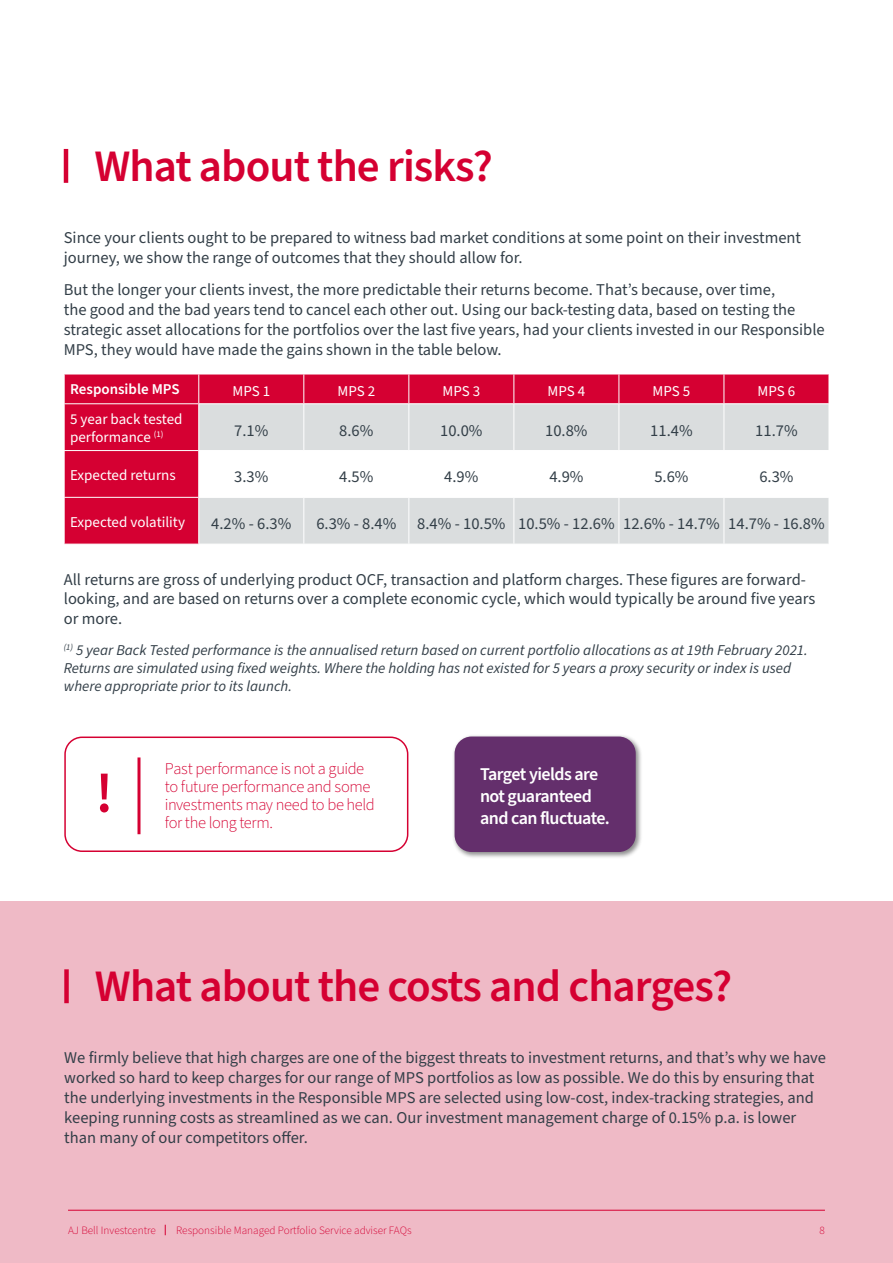
<style>
.page{position:relative;width:893px;height:1263px;background:#fff}
.page>*{position:absolute;margin:0;border:0;box-sizing:border-box;transform-origin:0 0}
.t1{font:600 57px "Source Sans Pro";color:#d50032}
.t2{font:600 45px "Source Sans Pro";letter-spacing:-.02em;color:#d50032}
.t3{font:600 18px/21.6px "Source Sans Pro";letter-spacing:-.03em;color:#fff}
.t4{font:16.5px/19.8px "Source Sans Pro";color:#333f48}
.t5{font:300 16.5px/18px "Source Sans Pro";letter-spacing:-.025em;color:#d50032}
.t6{font:italic 15px/18px "Source Sans Pro";color:#333f48}
.t7{font:15px/18px "Source Sans Pro";color:#fff}
.t8{font:600 15px "Source Sans Pro";color:#fff}
.t9{font:300 11.25px "Source Sans Pro";color:#d50032}
</style>
<div class="page">
<div style="left:0;top:901px;width:893px;height:362px;background:#efbac6"></div>
<hr style="left:68px;top:1210px;width:757px;height:1px;background:#d50032">
<hr style="left:64px;top:149px;width:4px;height:34px;background:#d50032">
<div style="left:65px;top:375px;width:764px;height:169px;background:#d50032"></div>
<div style="left:199px;top:404px;width:630px;height:140px;background:#daddde"></div>
<svg style="left:199px;top:451px;width:630px;height:46px"></svg>
<svg style="left:64px;top:374px;width:1px;height:29px"></svg>
<svg style="left:198px;top:374px;width:1px;height:29px"></svg>
<svg style="left:303px;top:374px;width:1px;height:29px"></svg>
<svg style="left:408px;top:374px;width:1px;height:29px"></svg>
<svg style="left:513px;top:374px;width:1px;height:29px"></svg>
<svg style="left:618px;top:374px;width:1px;height:29px"></svg>
<svg style="left:724px;top:374px;width:1px;height:29px"></svg>
<hr style="left:64px;top:403px;width:135px;height:1px;background:#fff">
<hr style="left:199px;top:403px;width:105px;height:1px;background:#fff">
<hr style="left:198px;top:404px;width:1px;height:46px;background:#fff">
<hr style="left:304px;top:403px;width:105px;height:1px;background:#fff">
<hr style="left:303px;top:404px;width:1px;height:46px;background:#fff">
<hr style="left:409px;top:403px;width:105px;height:1px;background:#fff">
<hr style="left:408px;top:404px;width:1px;height:46px;background:#fff">
<hr style="left:514px;top:403px;width:105px;height:1px;background:#fff">
<hr style="left:513px;top:404px;width:1px;height:46px;background:#fff">
<hr style="left:619px;top:403px;width:105px;height:1px;background:#fff">
<hr style="left:618px;top:404px;width:1px;height:46px;background:#fff">
<hr style="left:724px;top:403px;width:105px;height:1px;background:#fff">
<hr style="left:724px;top:404px;width:1px;height:46px;background:#fff">
<hr style="left:64px;top:450px;width:135px;height:1px;background:#fff">
<hr style="left:199px;top:450px;width:105px;height:1px;background:#fff">
<hr style="left:198px;top:451px;width:1px;height:46px;background:#fff">
<hr style="left:304px;top:450px;width:105px;height:1px;background:#fff">
<hr style="left:303px;top:451px;width:1px;height:46px;background:#fff">
<hr style="left:409px;top:450px;width:105px;height:1px;background:#fff">
<hr style="left:408px;top:451px;width:1px;height:46px;background:#fff">
<hr style="left:514px;top:450px;width:105px;height:1px;background:#fff">
<hr style="left:513px;top:451px;width:1px;height:46px;background:#fff">
<hr style="left:619px;top:450px;width:105px;height:1px;background:#fff">
<hr style="left:618px;top:451px;width:1px;height:46px;background:#fff">
<hr style="left:724px;top:450px;width:105px;height:1px;background:#fff">
<hr style="left:724px;top:451px;width:1px;height:46px;background:#fff">
<hr style="left:64px;top:497px;width:135px;height:1px;background:#fff">
<hr style="left:199px;top:497px;width:105px;height:1px;background:#fff">
<hr style="left:198px;top:498px;width:1px;height:46px;background:#fff">
<hr style="left:304px;top:497px;width:105px;height:1px;background:#fff">
<hr style="left:303px;top:498px;width:1px;height:46px;background:#fff">
<hr style="left:409px;top:497px;width:105px;height:1px;background:#fff">
<hr style="left:408px;top:498px;width:1px;height:46px;background:#fff">
<hr style="left:514px;top:497px;width:105px;height:1px;background:#fff">
<hr style="left:513px;top:498px;width:1px;height:46px;background:#fff">
<hr style="left:619px;top:497px;width:105px;height:1px;background:#fff">
<hr style="left:618px;top:498px;width:1px;height:46px;background:#fff">
<hr style="left:724px;top:497px;width:105px;height:1px;background:#fff">
<hr style="left:724px;top:498px;width:1px;height:46px;background:#fff">
<div style="left:64px;top:736px;width:344px;height:116px;border:2px solid #d50032;border-radius:17px"></div>
<hr style="left:137px;top:757px;width:3px;height:77px;background:#d50032">
<div style="left:452px;top:734px;width:190px;height:125px;background:#000;opacity:.45"></div>
<div style="left:455px;top:736px;width:181px;height:116px;background:#642f6c;border-radius:17px"></div>
<div style="left:64px;top:969px;width:5px;height:34px;background:#d50032"></div>
<h2 class="t2" style="left:94px;top:136px;width:400px">What about the risks?</h2>
<p class="t4" style="left:64px;top:228px;width:739px">Since your clients ought to be prepared to witness bad market conditions at some point on their investment journey, we show the range of outcomes that they should allow for.</p>
<p class="t4" style="left:64px;top:281px;width:762px">But the longer your clients invest, the more predictable their returns become. That’s because, over time,<br>the good and the bad years tend to cancel each other out. Using our back-testing data, based on testing the strategic asset allocations for the portfolios over the last five years, had your clients invested in our Responsible MPS, they would have made the gains shown in the table below.</p>
<p class="t8" style="left:70px;top:379px;width:111px">Responsible MPS</p>
<p class="t7" style="left:232px;top:382px;width:39px">MPS 1</p>
<p class="t7" style="left:337px;top:382px;width:39px">MPS 2</p>
<p class="t7" style="left:442px;top:382px;width:39px">MPS 3</p>
<p class="t7" style="left:548px;top:382px;width:39px">MPS 4</p>
<p class="t7" style="left:653px;top:382px;width:39px">MPS 5</p>
<p class="t7" style="left:758px;top:382px;width:39px">MPS 6</p>
<p class="t7" style="left:70px;top:411px;width:114px">5 year back tested performance <sup>(1)</sup></p>
<p class="t4" style="left:234px;top:421px;width:36px">7.1%</p>
<p class="t4" style="left:339px;top:421px;width:36px">8.6%</p>
<p class="t4" style="left:440px;top:421px;width:44px">10.0%</p>
<p class="t4" style="left:545px;top:421px;width:44px">10.8%</p>
<p class="t4" style="left:650px;top:421px;width:44px">11.4%</p>
<p class="t4" style="left:755px;top:421px;width:44px">11.7%</p>
<p class="t7" style="left:70px;top:467px;width:107px">Expected returns</p>
<p class="t4" style="left:234px;top:467px;width:36px">3.3%</p>
<p class="t4" style="left:339px;top:467px;width:36px">4.5%</p>
<p class="t4" style="left:444px;top:467px;width:36px">4.9%</p>
<p class="t4" style="left:549px;top:467px;width:36px">4.9%</p>
<p class="t4" style="left:654px;top:467px;width:36px">5.6%</p>
<p class="t4" style="left:759px;top:467px;width:36px">6.3%</p>
<p class="t7" style="left:70px;top:513px;width:116px">Expected volatility</p>
<p class="t4" style="left:211px;top:514px;width:82px">4.2% - 6.3%</p>
<p class="t4" style="left:316px;top:514px;width:82px">6.3% - 8.4%</p>
<p class="t4" style="left:417px;top:514px;width:409px">8.4% - 10.5% 10.5% - 12.6% 12.6% - 14.7% 14.7% - 16.8%</p>
<p class="t4" style="left:64px;top:570px;width:753px">All returns are gross of underlying product OCF, transaction and platform charges. These figures are forward&shy;looking, and are based on returns over a complete economic cycle, which would typically be around five years or more.</p>
<p class="t6" style="left:64px;top:641px;width:745px"><sup>(1)</sup> 5 year Back Tested performance is the annualised return based on current portfolio allocations as at 19th February 2021.<br>Returns are simulated using fixed weights. Where the holding has not existed for 5 years a proxy security or index is used where appropriate prior to its launch.</p>
<p class="t5" style="left:165px;top:760px;width:212px">Past performance is not a guide to future performance and some investments may need to be held for the long term.</p>
<h1 class="t1" style="left:95px;top:755px;width:20px">!</h1>
<p class="t3" style="left:480px;top:764px;width:131px">Target yields are not guaranteed and can fluctuate.</p>
<h2 class="t2" style="left:95px;top:956px;width:639px">What about the costs and charges?</h2>
<p class="t4" style="left:64px;top:1049px;width:763px">We firmly believe that high charges are one of the biggest threats to investment returns, and that’s why we have worked so hard to keep charges for our range of MPS portfolios as low as possible. We do this by ensuring that the underlying investments in the Responsible MPS are selected using low-cost, index-tracking strategies, and keeping running costs as streamlined as we can. Our investment management charge of 0.15% p.a. is lower than many of our competitors offer.</p>
<p class="t9" style="left:68px;top:1222px;width:89px">AJ Bell Investcentre</p>
<p class="t9" style="left:176px;top:1222px;width:237px">Responsible Managed Portfolio Service adviser FAQs</p>
<p class="t9" style="left:820px;top:1222px;width:7px">8</p>
</div>
